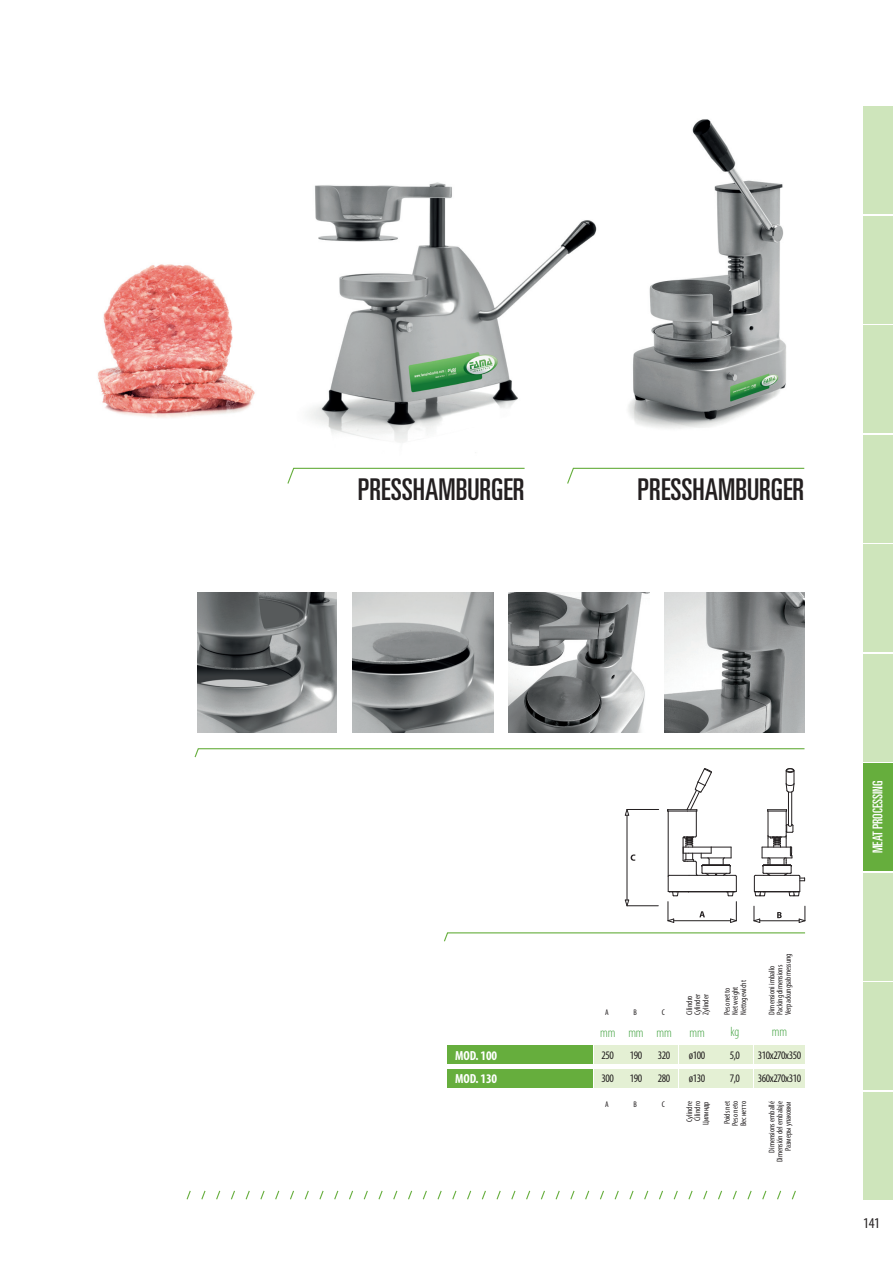
<style>
.page{position:relative;width:893px;height:1263px;background:#fff}
.page>*{position:absolute;margin:0;border:0;box-sizing:border-box;transform-origin:0 0}
.t1{font:ultra-condensed 30px "Univers";color:#231f20}
.t2{font:condensed 15px "Myriad";color:#231f20}
.t3{font:ultra-condensed 13.5px "Univers";color:#fff}
.t4{font:700 condensed 13.2px/23.2px "Myriad Pro";letter-spacing:-.01em;color:#fff}
.t5{font:300 condensed 13.2px "Myriad Pro";letter-spacing:-.01em;color:#40a13e}
.t6{font:condensed 11.55px/22.8px "Myriad Pro";letter-spacing:-.04em;color:#231f20}
.t7{font:condensed 8.25px/8.2px "Myriad Pro";color:#231f20}
</style>
<div class="page">
<img style="left:309px;top:182px;width:234px;height:261px">
<svg style="left:186px;top:1190px;width:610px;height:10px"></svg>
<img style="left:543px;top:119px;width:243px;height:310px">
<svg style="left:567px;top:467px;width:238px;height:17px"></svg>
<img style="left:509px;top:592px;width:140px;height:141px">
<img style="left:197px;top:592px;width:139px;height:141px">
<img style="left:664px;top:592px;width:140px;height:141px">
<img style="left:353px;top:592px;width:140px;height:141px">
<svg style="left:194px;top:748px;width:611px;height:10px"></svg>
<svg style="left:444px;top:932px;width:361px;height:10px"></svg>
<hr style="left:788px;top:792px;width:1px;height:33px;background:#231f20">
<hr style="left:791px;top:792px;width:1px;height:33px;background:#231f20">
<svg style="left:785px;top:768px;width:10px;height:25px"></svg>
<svg style="left:754px;top:809px;width:51px;height:87px"></svg>
<svg style="left:667px;top:768px;width:70px;height:128px"></svg>
<hr style="left:627px;top:905px;width:31px;height:1px;background:#231f20">
<hr style="left:627px;top:815px;width:1px;height:85px;background:#231f20">
<hr style="left:627px;top:809px;width:32px;height:1px;background:#231f20">
<svg style="left:624px;top:809px;width:6px;height:7px"></svg>
<svg style="left:624px;top:899px;width:6px;height:8px"></svg>
<svg style="left:699px;top:911px;width:6px;height:6px"></svg>
<hr style="left:760px;top:920px;width:39px;height:1px;background:#231f20">
<svg style="left:798px;top:906px;width:8px;height:17px"></svg>
<svg style="left:753px;top:906px;width:8px;height:17px"></svg>
<hr style="left:674px;top:920px;width:57px;height:1px;background:#231f20">
<svg style="left:730px;top:902px;width:7px;height:21px"></svg>
<svg style="left:667px;top:902px;width:8px;height:21px"></svg>
<svg style="left:631px;top:854px;width:4px;height:7px"></svg>
<svg style="left:777px;top:912px;width:5px;height:6px"></svg>
<svg style="left:287px;top:467px;width:238px;height:17px"></svg>
<img style="left:97px;top:264px;width:158px;height:154px">
<div style="left:717px;top:1069px;width:36px;height:18px;background:#e4f0d4"></div>
<div style="left:650px;top:1069px;width:28px;height:18px;background:#e4f0d4"></div>
<div style="left:754px;top:1069px;width:51px;height:18px;background:#e4f0d4"></div>
<div style="left:622px;top:1069px;width:28px;height:18px;background:#e4f0d4"></div>
<div style="left:679px;top:1069px;width:36px;height:18px;background:#e4f0d4"></div>
<div style="left:594px;top:1069px;width:27px;height:19px;background:#e4f0d4"></div>
<div style="left:717px;top:1045px;width:36px;height:19px;background:#e4f0d4"></div>
<div style="left:650px;top:1045px;width:28px;height:19px;background:#e4f0d4"></div>
<div style="left:754px;top:1045px;width:51px;height:19px;background:#e4f0d4"></div>
<div style="left:622px;top:1045px;width:28px;height:19px;background:#e4f0d4"></div>
<div style="left:679px;top:1045px;width:36px;height:19px;background:#e4f0d4"></div>
<div style="left:594px;top:1045px;width:27px;height:19px;background:#e4f0d4"></div>
<div style="left:447px;top:1045px;width:146px;height:19px;background:#66ae3d"></div>
<div style="left:447px;top:1069px;width:146px;height:19px;background:#66ae3d"></div>
<div style="left:863px;top:106px;width:30px;height:108px;background:#cee5bb"></div>
<div style="left:863px;top:216px;width:30px;height:107px;background:#cee5bb"></div>
<div style="left:863px;top:325px;width:30px;height:108px;background:#cee5bb"></div>
<div style="left:863px;top:435px;width:30px;height:107px;background:#cee5bb"></div>
<div style="left:863px;top:544px;width:30px;height:108px;background:#cee5bb"></div>
<div style="left:863px;top:654px;width:30px;height:107px;background:#cee5bb"></div>
<div style="left:863px;top:763px;width:30px;height:108px;background:#66ae3d"></div>
<div style="left:863px;top:873px;width:30px;height:107px;background:#cee5bb"></div>
<div style="left:863px;top:982px;width:30px;height:108px;background:#cee5bb"></div>
<div style="left:863px;top:1092px;width:30px;height:107px;background:#cee5bb"></div>
<h1 class="t1" style="left:358px;top:472px;width:168px">PRESSHAMBURGER</h1>
<h1 class="t1" style="left:638px;top:472px;width:168px">PRESSHAMBURGER</h1>
<h3 class="t4" style="left:455px;top:1043px;width:43px">MOD. 100<br>MOD. 130</h3>
<p class="t7" style="left:605px;top:1008px;width:5px">A</p>
<p class="t7" style="left:633px;top:1008px;width:5px">B</p>
<p class="t7" style="left:662px;top:1008px;width:5px">C</p>
<p class="t7" style="left:685px;top:1015px;width:22px;rotate:-90deg">Cilindro<br>Cylinder<br>Zylinder</p>
<p class="t7" style="left:723px;top:1015px;width:36px;rotate:-90deg">Peso netto<br>Net weight<br>Nettogewicht</p>
<p class="t7" style="left:767px;top:1015px;width:63px;rotate:-90deg">Dimensioni imballo<br>Packing dimensions<br>Verpackungsabmessung</p>
<h3 class="t5" style="left:600px;top:1025px;width:73px">mm mm mm</h3>
<h3 class="t5" style="left:689px;top:1025px;width:17px">mm</h3>
<h3 class="t5" style="left:730px;top:1025px;width:10px">kg</h3>
<h3 class="t5" style="left:772px;top:1025px;width:17px">mm</h3>
<h3 class="t6" style="left:602px;top:1044px;width:14px">250<br>300</h3>
<h3 class="t6" style="left:630px;top:1044px;width:14px">190<br>190</h3>
<h3 class="t6" style="left:658px;top:1044px;width:14px">320<br>280</h3>
<h3 class="t6" style="left:730px;top:1044px;width:12px">5,0<br>7,0</h3>
<h3 class="t6" style="left:758px;top:1044px;width:45px">310x270x350<br>360x270x310</h3>
<h3 class="t6" style="left:689px;top:1044px;width:18px">ø100 ø130</h3>
<p class="t7" style="left:605px;top:1100px;width:5px">A</p>
<p class="t7" style="left:633px;top:1100px;width:5px">B</p>
<p class="t7" style="left:662px;top:1100px;width:5px">C</p>
<p class="t7" style="left:685px;top:1125px;width:25px;text-align:center;rotate:-90deg">Cylindre<br>Cilindro<br>Цилиндр</p>
<p class="t7" style="left:723px;top:1126px;width:26px;text-align:justify;rotate:-90deg">Poids net Peso neto Вес нетто</p>
<p class="t7" style="left:767px;top:1162px;width:63px;text-align:right;rotate:-90deg">Dimensions emballé<br>Dimensión del embalaje<br>Размеры упаковки</p>
<h3 class="t3" style="left:870px;top:853px;width:74px;rotate:-90deg">MEAT PROCESSING</h3>
<h2 class="t2" style="left:863px;top:1215px;width:18px">141</h2>
</div>
